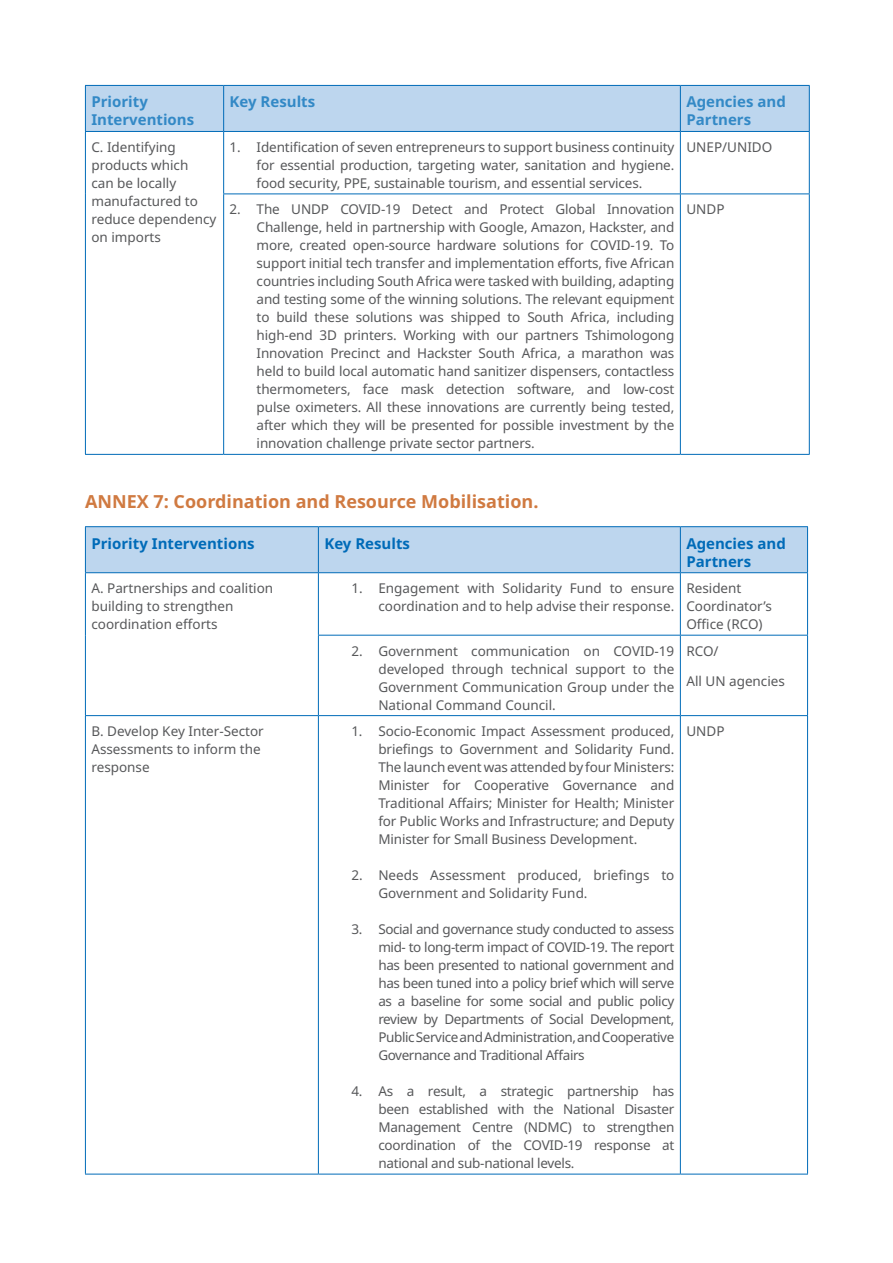
<style>
.page{position:relative;width:893px;height:1263px;background:#fff}
.page>*{position:absolute;margin:0;border:0;box-sizing:border-box;transform-origin:0 0}
.t1{font:700 18px "Noto Sans";color:#d07a41}
.t2{font:700 15px/18px "Noto Sans";color:#3389c6}
.t3{font:700 15px/18px "Noto Sans";color:#006bb8}
.t4{font:13.5px/18px "Noto Sans";color:#57585a;text-align:justify}
</style>
<div class="page">
<div style="left:86px;top:86px;width:723px;height:45px;background:#bdd6ee"></div>
<hr style="left:85px;top:85px;width:139px;height:1px;background:#006bb8">
<hr style="left:85px;top:86px;width:1px;height:45px;background:#006bb8">
<hr style="left:224px;top:85px;width:456px;height:1px;background:#006bb8">
<hr style="left:223px;top:86px;width:1px;height:45px;background:#006bb8">
<hr style="left:680px;top:85px;width:130px;height:1px;background:#006bb8">
<hr style="left:680px;top:86px;width:1px;height:45px;background:#006bb8">
<hr style="left:809px;top:86px;width:1px;height:45px;background:#006bb8">
<hr style="left:85px;top:131px;width:139px;height:1px;background:#006bb8">
<hr style="left:224px;top:131px;width:456px;height:1px;background:#006bb8">
<hr style="left:680px;top:131px;width:130px;height:1px;background:#006bb8">
<hr style="left:85px;top:132px;width:1px;height:62px;background:#006bb8">
<hr style="left:223px;top:132px;width:1px;height:62px;background:#006bb8">
<hr style="left:680px;top:132px;width:1px;height:62px;background:#006bb8">
<hr style="left:809px;top:132px;width:1px;height:62px;background:#006bb8">
<hr style="left:85px;top:194px;width:1px;height:260px;background:#006bb8">
<hr style="left:223px;top:194px;width:457px;height:1px;background:#006bb8">
<hr style="left:223px;top:194px;width:1px;height:260px;background:#006bb8">
<hr style="left:680px;top:194px;width:130px;height:1px;background:#006bb8">
<hr style="left:680px;top:194px;width:1px;height:260px;background:#006bb8">
<hr style="left:809px;top:194px;width:1px;height:260px;background:#006bb8">
<hr style="left:85px;top:454px;width:139px;height:1px;background:#006bb8">
<hr style="left:224px;top:454px;width:456px;height:1px;background:#006bb8">
<hr style="left:680px;top:454px;width:130px;height:1px;background:#006bb8">
<div style="left:86px;top:527px;width:721px;height:45px;background:#bdd6ee"></div>
<hr style="left:85px;top:526px;width:233px;height:1px;background:#006bb8">
<hr style="left:85px;top:527px;width:1px;height:45px;background:#006bb8">
<hr style="left:318px;top:526px;width:362px;height:1px;background:#006bb8">
<hr style="left:318px;top:527px;width:1px;height:45px;background:#006bb8">
<hr style="left:680px;top:526px;width:128px;height:1px;background:#006bb8">
<hr style="left:680px;top:527px;width:1px;height:45px;background:#006bb8">
<hr style="left:807px;top:527px;width:1px;height:45px;background:#006bb8">
<hr style="left:85px;top:572px;width:233px;height:1px;background:#006bb8">
<hr style="left:85px;top:573px;width:1px;height:62px;background:#006bb8">
<hr style="left:318px;top:572px;width:362px;height:1px;background:#006bb8">
<hr style="left:318px;top:573px;width:1px;height:62px;background:#006bb8">
<hr style="left:680px;top:572px;width:128px;height:1px;background:#006bb8">
<hr style="left:680px;top:573px;width:1px;height:62px;background:#006bb8">
<hr style="left:807px;top:573px;width:1px;height:62px;background:#006bb8">
<hr style="left:85px;top:635px;width:1px;height:80px;background:#006bb8">
<hr style="left:318px;top:635px;width:362px;height:1px;background:#006bb8">
<hr style="left:318px;top:635px;width:1px;height:80px;background:#006bb8">
<hr style="left:680px;top:635px;width:128px;height:1px;background:#006bb8">
<hr style="left:680px;top:635px;width:1px;height:80px;background:#006bb8">
<hr style="left:807px;top:635px;width:1px;height:80px;background:#006bb8">
<hr style="left:85px;top:715px;width:233px;height:1px;background:#006bb8">
<hr style="left:85px;top:716px;width:1px;height:458px;background:#006bb8">
<hr style="left:318px;top:715px;width:362px;height:1px;background:#006bb8">
<hr style="left:318px;top:716px;width:1px;height:458px;background:#006bb8">
<hr style="left:680px;top:715px;width:128px;height:1px;background:#006bb8">
<hr style="left:680px;top:716px;width:1px;height:458px;background:#006bb8">
<hr style="left:807px;top:716px;width:1px;height:458px;background:#006bb8">
<hr style="left:85px;top:1174px;width:233px;height:1px;background:#006bb8">
<hr style="left:318px;top:1174px;width:362px;height:1px;background:#006bb8">
<hr style="left:680px;top:1174px;width:128px;height:1px;background:#006bb8">
<p class="t2" style="left:91px;top:93px;width:104px">Priority<br>Interventions</p>
<p class="t2" style="left:230px;top:93px;width:87px">Key Results</p>
<p class="t2" style="left:686px;top:93px;width:101px">Agencies and<br>Partners</p>
<p class="t4" style="left:91px;top:138px;width:126px;text-align:left">C. Identifying products which<br>can be locally manufactured to reduce dependency on imports</p>
<p class="t4" style="left:257px;top:138px;width:419px;text-indent:-27px">1. Identification of seven entrepreneurs to support business continuity for essential production, targeting water, sanitation and hygiene. food security, PPE, sustainable tourism, and essential services.</p>
<p class="t4" style="left:686px;top:138px;width:87px">UNEP/UNIDO</p>
<p class="t4" style="left:257px;top:201px;width:419px;text-indent:-27px">2. The UNDP COVID-19 Detect and Protect Global Innovation Challenge, held in partnership with Google, Amazon, Hackster, and more, created open-source hardware solutions for COVID-19. To support initial tech transfer and implementation efforts, five African countries including South Africa were tasked with building, adapting and testing some of the winning solutions. The relevant equipment to build these solutions was shipped to South Africa, including high-end 3D printers. Working with our partners Tshimologong Innovation Precinct and Hackster South Africa, a marathon was held to build local automatic hand sanitizer dispensers, contactless thermometers, face mask detection software, and low-cost pulse oximeters. All these innovations are currently being tested, after which they will be presented for possible investment by the innovation challenge private sector partners.</p>
<p class="t4" style="left:686px;top:201px;width:40px">UNDP</p>
<p class="t1" style="left:85px;top:489px;width:455px">ANNEX 7: Coordination and Resource Mobilisation.</p>
<p class="t3" style="left:91px;top:535px;width:165px">Priority Interventions</p>
<p class="t3" style="left:324px;top:535px;width:87px">Key Results</p>
<p class="t3" style="left:686px;top:535px;width:101px">Agencies and<br>Partners</p>
<p class="t4" style="left:91px;top:580px;width:183px;text-align:left">A. Partnerships and coalition building to strengthen coordination efforts</p>
<p class="t4" style="left:351px;top:580px;width:324px;text-align:right">1. Engagement with Solidarity Fund to ensure coordination and to help advise their response.</p>
<p class="t4" style="left:686px;top:580px;width:87px;text-align:left">Resident<br>Coordinator’s<br>Office (RCO)</p>
<p class="t4" style="left:378px;top:642px;width:297px;text-indent:-27px">2. Government communication on COVID-19 developed through technical support to the Government Communication Group under the National Command Council.</p>
<p class="t4" style="left:686px;top:642px;width:34px">RCO/</p>
<p class="t4" style="left:686px;top:672px;width:100px">All UN agencies</p>
<p class="t4" style="left:91px;top:722px;width:174px;text-align:left">B. Develop Key Inter-Sector<br>Assessments to inform the response</p>
<p class="t4" style="left:378px;top:722px;width:297px;text-indent:-27px">1. Socio-Economic Impact Assessment produced, briefings to Government and Solidarity Fund.<br>The launch event was attended by four Ministers:<br>Minister for Cooperative Governance and Traditional Affairs; Minister for Health; Minister for Public Works and Infrastructure; and Deputy Minister for Small Business Development.</p>
<p class="t4" style="left:378px;top:866px;width:297px;text-indent:-27px">2. Needs Assessment produced, briefings to<br>Government and Solidarity Fund.</p>
<p class="t4" style="left:378px;top:920px;width:297px;text-indent:-27px">3. Social and governance study conducted to assess mid- to long-term impact of COVID-19. The report has been presented to national government and has been tuned into a policy brief which will serve as a baseline for some social and public policy review by Departments of Social Development, Public Service and Administration, and Cooperative Governance and Traditional Affairs</p>
<p class="t4" style="left:378px;top:1082px;width:297px;text-indent:-27px">4. As a result, a strategic partnership has been established with the National Disaster Management Centre (NDMC) to strengthen coordination of the COVID-19 response at national and sub-national levels.</p>
<p class="t4" style="left:686px;top:722px;width:40px">UNDP</p>
</div>
